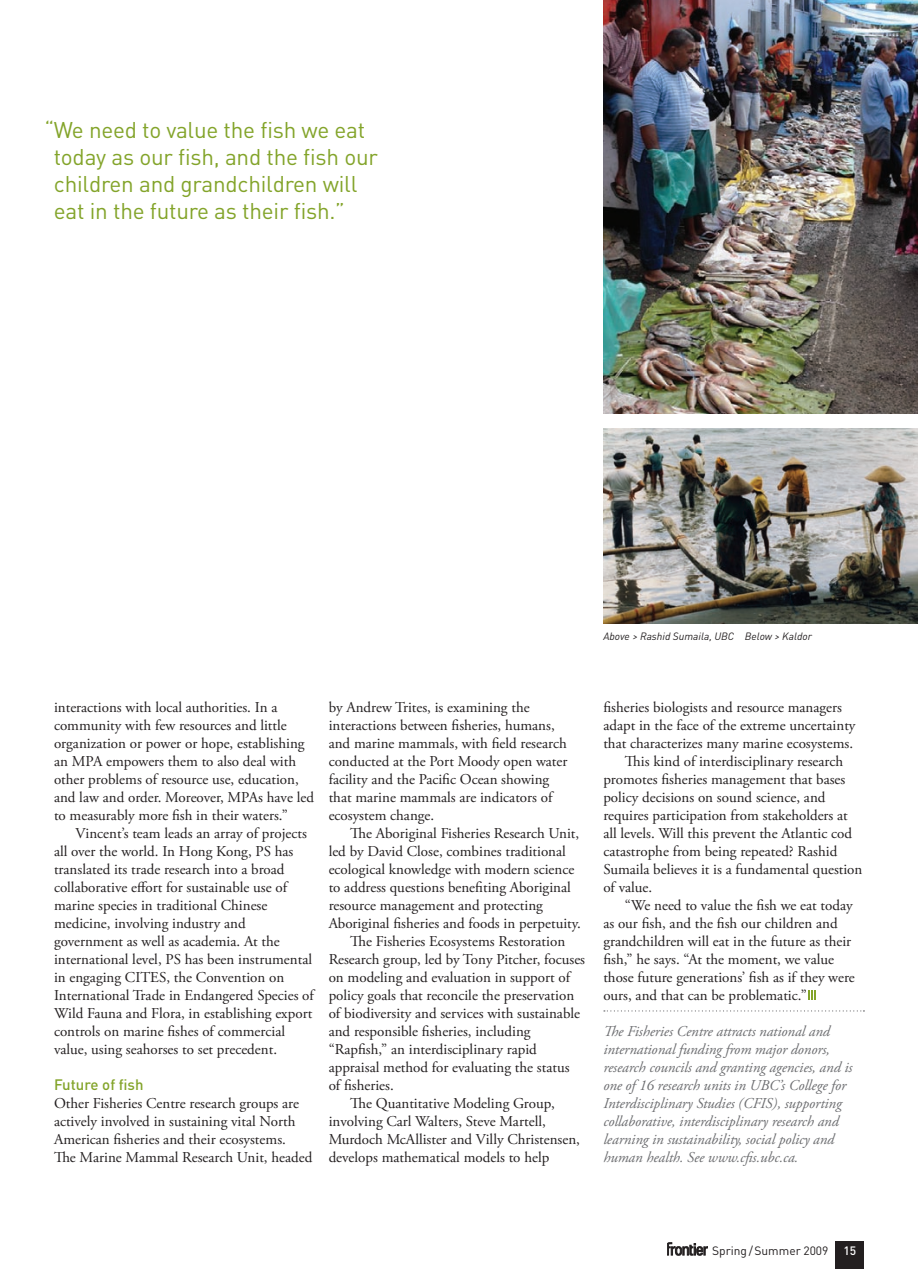
<style>
.page{position:relative;width:918px;height:1269px;background:#fff}
.page>*{position:absolute;margin:0;border:0;box-sizing:border-box;transform-origin:0 0}
.t1{font:22.5px/27px "DIN";letter-spacing:-.01em;color:#83a42a}
.t2{font:15px/18px "Adobe Garamond Pro";color:#231f20}
.t3{font:italic 15px/18px "Adobe Garamond Pro";letter-spacing:-.005em;color:#6c6d70}
.t4{font:500 15px "DIN";color:#83a42a}
.t5{font:12px "DIN";color:#231f20}
.t6{font:500 12px "DIN";color:#fff}
.t7{font:italic 10.5px "DIN";color:#231f20}
</style>
<div class="page">
<svg style="left:667px;top:1243px;width:41px;height:12px"></svg>
<div style="left:836px;top:1241px;width:28px;height:28px;background:#231f20"></div>
<img style="left:603px;top:0;width:315px;height:413px">
<img style="left:603px;top:429px;width:315px;height:195px">
<svg style="left:604px;top:1010px;width:260px;height:2px"></svg>
<svg style="left:808px;top:990px;width:8px;height:10px"></svg>
<h1 class="t1" style="left:54px;top:116px;width:326px;text-indent:-10px">“We need to value the fish we eat today as our fish, and the fish our children and grandchildren will eat in the future as their fish.”</h1>
<p class="t7" style="left:603px;top:630px;width:210px">Above &gt; Rashid Sumaila, UBC Below &gt; Kaldor</p>
<p class="t2" style="left:54px;top:698px;width:262px">interactions with local authorities. In a community with few resources and little organization or power or hope, establishing an MPA empowers them to also deal with other problems of resource use, education, and law and order. Moreover, MPAs have led to measurably more fish in their waters.”</p>
<p class="t2" style="left:54px;top:824px;width:261px;text-indent:22px">Vincent’s team leads an array of projects all over the world. In Hong Kong, PS has translated its trade research into a broad collaborative effort for sustainable use of marine species in traditional Chinese medicine, involving industry and government as well as academia. At the international level, PS has been instrumental in engaging CITES, the Convention on International Trade in Endangered Species of Wild Fauna and Flora, in establishing export controls on marine fishes of commercial value, using seahorses to set precedent.</p>
<p class="t4" style="left:54px;top:1075px;width:91px">Future of fish</p>
<p class="t2" style="left:54px;top:1094px;width:260px">Other Fisheries Centre research groups are actively involved in sustaining vital North American fisheries and their ecosystems.<br>The Marine Mammal Research Unit, headed</p>
<p class="t2" style="left:329px;top:698px;width:240px">by Andrew Trites, is examining the interactions between fisheries, humans, and marine mammals, with field research conducted at the Port Moody open water facility and the Pacific Ocean showing that marine mammals are indicators of ecosystem change.</p>
<p class="t2" style="left:350px;top:824px;width:231px">The Aboriginal Fisheries Research Unit,</p>
<p class="t2" style="left:329px;top:842px;width:239px">led by David Close, combines traditional</p>
<p class="t2" style="left:329px;top:860px;width:247px">ecological knowledge with modern science</p>
<p class="t2" style="left:329px;top:878px;width:244px">to address questions benefiting Aboriginal</p>
<p class="t2" style="left:329px;top:896px;width:216px">resource management and protecting</p>
<p class="t2" style="left:329px;top:914px;width:254px">Aboriginal fisheries and foods in perpetuity.</p>
<p class="t2" style="left:350px;top:932px;width:216px">The Fisheries Ecosystems Restoration</p>
<p class="t2" style="left:329px;top:950px;width:258px">Research group, led by Tony Pitcher, focuses</p>
<p class="t2" style="left:329px;top:968px;width:243px">on modeling and evaluation in support of</p>
<p class="t2" style="left:329px;top:986px;width:247px">policy goals that reconcile the preservation</p>
<p class="t2" style="left:329px;top:1004px;width:253px">of biodiversity and services with sustainable</p>
<p class="t2" style="left:329px;top:1022px;width:203px">and responsible fisheries, including</p>
<p class="t2" style="left:329px;top:1040px;width:210px">“Rapfish,” an interdisciplinary rapid</p>
<p class="t2" style="left:329px;top:1058px;width:242px">appraisal method for evaluating the status</p>
<p class="t2" style="left:329px;top:1076px;width:67px">of fisheries.</p>
<p class="t2" style="left:350px;top:1094px;width:206px">The Quantitative Modeling Group,</p>
<p class="t2" style="left:329px;top:1112px;width:219px">involving Carl Walters, Steve Martell,</p>
<p class="t2" style="left:329px;top:1130px;width:253px">Murdoch McAllister and Villy Christensen,</p>
<p class="t2" style="left:329px;top:1148px;width:222px">develops mathematical models to help</p>
<p class="t2" style="left:603px;top:698px;width:240px">fisheries biologists and resource managers</p>
<p class="t2" style="left:603px;top:716px;width:254px">adapt in the face of the extreme uncertainty</p>
<p class="t2" style="left:603px;top:734px;width:251px">that characterizes many marine ecosystems.</p>
<p class="t2" style="left:625px;top:752px;width:220px">This kind of interdisciplinary research</p>
<p class="t2" style="left:603px;top:770px;width:244px">promotes fisheries management that bases</p>
<p class="t2" style="left:603px;top:788px;width:224px">policy decisions on sound science, and</p>
<p class="t2" style="left:603px;top:806px;width:246px">requires participation from stakeholders at</p>
<p class="t2" style="left:603px;top:824px;width:250px">all levels. Will this prevent the Atlantic cod</p>
<p class="t2" style="left:603px;top:842px;width:235px">catastrophe from being repeated? Rashid</p>
<p class="t2" style="left:603px;top:860px;width:261px">Sumaila believes it is a fundamental question</p>
<p class="t2" style="left:603px;top:878px;width:50px">of value.</p>
<p class="t2" style="left:625px;top:896px;width:229px">“We need to value the fish we eat today</p>
<p class="t2" style="left:603px;top:914px;width:236px">as our fish, and the fish our children and</p>
<p class="t2" style="left:603px;top:932px;width:249px">grandchildren will eat in the future as their</p>
<p class="t2" style="left:603px;top:950px;width:232px">fish,” he says. “At the moment, we value</p>
<p class="t2" style="left:603px;top:968px;width:253px">those future generations’ fish as if they were</p>
<p class="t2" style="left:603px;top:986px;width:205px">ours, and that can be problematic.”</p>
<p class="t3" style="left:603px;top:1022px;width:251px">The Fisheries Centre attracts national and international funding from major donors, research councils and granting agencies, and is one of 16 research units in UBC’s College for Interdisciplinary Studies (CFIS), supporting collaborative, interdisciplinary research and learning in sustainability, social policy and human health. See www.cfis.ubc.ca.</p>
<p class="t5" style="left:712px;top:1243px;width:118px">Spring/Summer 2009</p>
<p class="t6" style="left:844px;top:1243px;width:14px">15</p>
</div>
